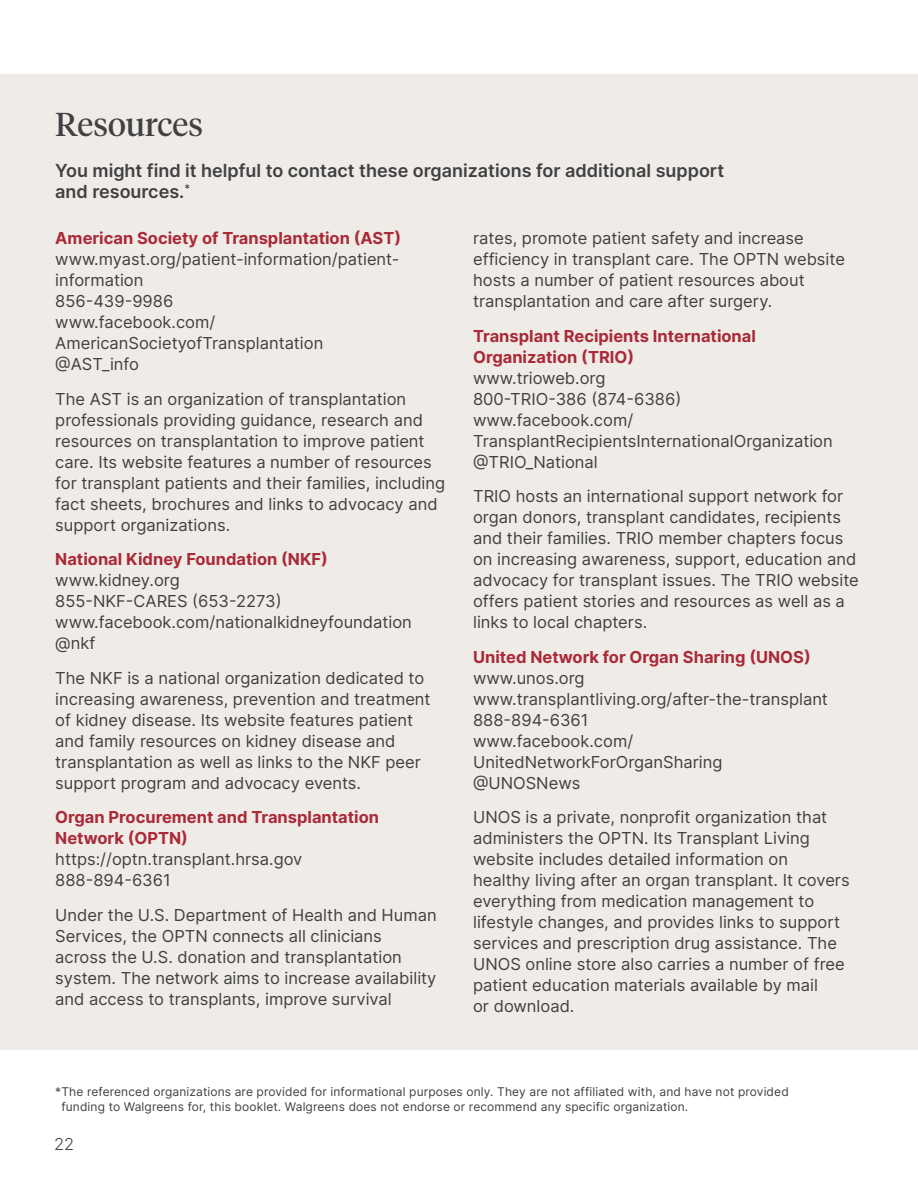
<style>
.page{position:relative;width:918px;height:1188px;background:#fff}
.page>*{position:absolute;margin:0;border:0;box-sizing:border-box;transform-origin:0 0}
._2nd_level_head{font:33px "Tiempos Headline";color:#414042}
._4th_level_head{font:600 18px/21px "Inter";color:#414042}
.body_copy{font:16.5px/21px "Inter";color:#414042}
.body_copy-2{font:700 16.5px/21px "Inter";color:#aa2a38}
.t1{font:300 16.5px "Inter";color:#414042}
.source{font:12px/15px "Inter";letter-spacing:.01em;color:#414042}
.s1{font-weight:700;color:#aa2a38}
.s2{font-weight:400;color:#414042}
</style>
<div class="page">
<div style="left:0;top:74px;width:918px;height:975px;background:#efece8"></div>
<p class="_2nd_level_head" style="left:55px;top:102px;width:149px">Resources</p>
<p class="_4th_level_head" style="left:55px;top:160px;width:671px">You might find it helpful to contact these organizations for additional support and resources.<sup>*</sup></p>
<p class="body_copy" style="left:55px;top:228px;width:347px"><span class="s1">American Society of Transplantation (AST) </span>www.myast.org/patient-information/patient&shy;information<br>856-439-9986<br>www.facebook.com/<br>AmericanSocietyofTransplantation @AST_info</p>
<p class="body_copy" style="left:55px;top:388px;width:391px">The AST is an organization of transplantation professionals providing guidance, research and resources on transplantation to improve patient care. Its website features a number of resources for transplant patients and their families, including fact sheets, brochures and links to advocacy and support organizations.</p>
<p class="body_copy" style="left:55px;top:549px;width:358px"><span class="s1">National Kidney Foundation (NKF) </span>www.kidney.org<br>855-NKF-CARES (653-2273) www.facebook.com/nationalkidneyfoundation @nkf</p>
<p class="body_copy" style="left:55px;top:667px;width:377px">The NKF is a national organization dedicated to increasing awareness, prevention and treatment of kidney disease. Its website features patient and family resources on kidney disease and transplantation as well as links to the NKF peer support program and advocacy events.</p>
<p class="body_copy-2" style="left:55px;top:807px;width:325px">Organ Procurement and Transplantation<br>Network (OPTN) <span class="s2">https://optn.transplant.hrsa.gov<br>888-894-6361</span></p>
<p class="body_copy" style="left:55px;top:904px;width:383px">Under the U.S. Department of Health and Human Services, the OPTN connects all clinicians across the U.S. donation and transplantation system. The network aims to increase availability and access to transplants, improve survival</p>
<p class="body_copy" style="left:473px;top:228px;width:373px">rates, promote patient safety and increase efficiency in transplant care. The OPTN website hosts a number of patient resources about transplantation and care after surgery.</p>
<p class="body_copy" style="left:473px;top:325px;width:361px"><span class="s1">Transplant Recipients International<br>Organization (TRIO)<br></span>www.trioweb.org<br>800-TRIO-386 (874-6386) www.facebook.com/<br>TransplantRecipientsInternationalOrganization @TRIO_National</p>
<p class="body_copy" style="left:473px;top:486px;width:387px">TRIO hosts an international support network for organ donors, transplant candidates, recipients and their families. TRIO member chapters focus on increasing awareness, support, education and advocacy for transplant issues. The TRIO website offers patient stories and resources as well as a links to local chapters.</p>
<p class="body_copy" style="left:473px;top:646px;width:356px"><span class="s1">United Network for Organ Sharing (UNOS) </span>www.unos.org www.transplantliving.org/after-the-transplant<br>888-894-6361<br>www.facebook.com/<br>UnitedNetworkForOrganSharing @UNOSNews</p>
<p class="body_copy" style="left:473px;top:807px;width:378px">UNOS is a private, nonprofit organization that administers the OPTN. Its Transplant Living website includes detailed information on<br>healthy living after an organ transplant. It covers everything from medication management to lifestyle changes, and provides links to support services and prescription drug assistance. The UNOS online store also carries a number of free patient education materials available by mail<br>or download.</p>
<p class="source" style="left:61px;top:1084px;width:729px;text-indent:-6px">*The referenced organizations are provided for informational purposes only. They are not affiliated with, and have not provided funding to Walgreens for, this booklet. Walgreens does not endorse or recommend any specific organization.</p>
<p class="t1" style="left:54px;top:1132px;width:22px">22</p>
</div>
